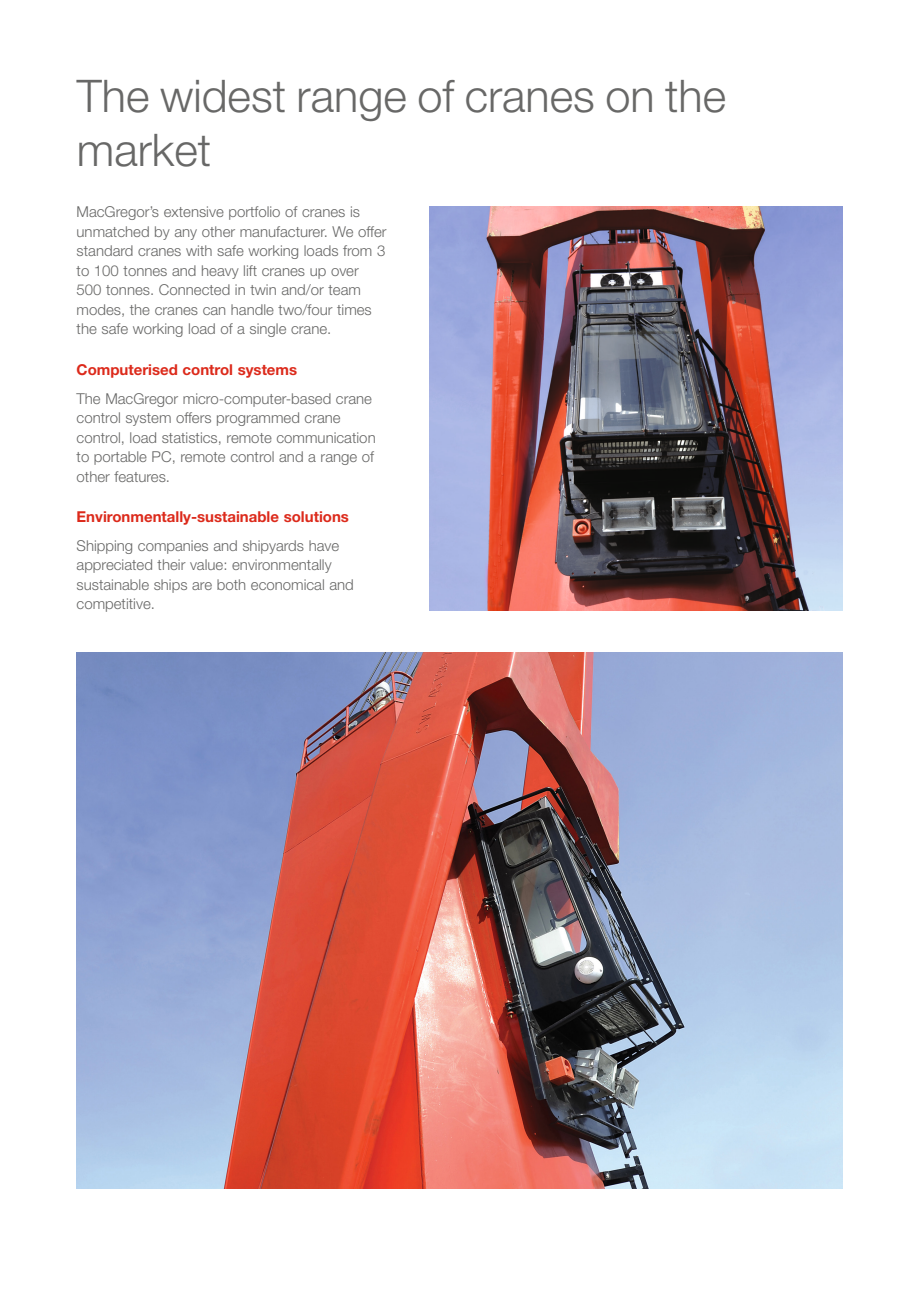
<style>
.page{position:relative;width:919px;height:1289px;background:#fff}
.page>*{position:absolute;margin:0;border:0;box-sizing:border-box;transform-origin:0 0}
.t1{font:300 45px/54px "Helvetica Neue";color:#686867}
.t2{font:300 15px/19.5px "Helvetica Neue";color:#686867}
.t3{font:700 15px "Helvetica Neue";color:#dc2a1b}
</style>
<div class="page">
<img style="left:429px;top:207px;width:413px;height:404px">
<img style="left:77px;top:652px;width:765px;height:536px">
<h1 class="t1" style="left:77px;top:68px;width:650px">The widest range of cranes on the market</h1>
<p class="t2" style="left:77px;top:202px;width:311px">MacGregor’s extensive portfolio of cranes is unmatched by any other manufacturer. We offer standard cranes with safe working loads from 3 to 100 tonnes and heavy lift cranes up over 500 tonnes. Connected in twin and/or team modes, the cranes can handle two/four times the safe working load of a single crane.</p>
<p class="t3" style="left:77px;top:360px;width:222px">Computerised control systems</p>
<p class="t2" style="left:77px;top:388px;width:300px">The MacGregor micro-computer-based crane control system offers programmed crane control, load statistics, remote communication to portable PC, remote control and a range of other features.</p>
<p class="t3" style="left:77px;top:507px;width:274px">Environmentally-sustainable solutions</p>
<p class="t2" style="left:77px;top:535px;width:279px">Shipping companies and shipyards have appreciated their value: environmentally sustainable ships are both economical and competitive.</p>
</div>
